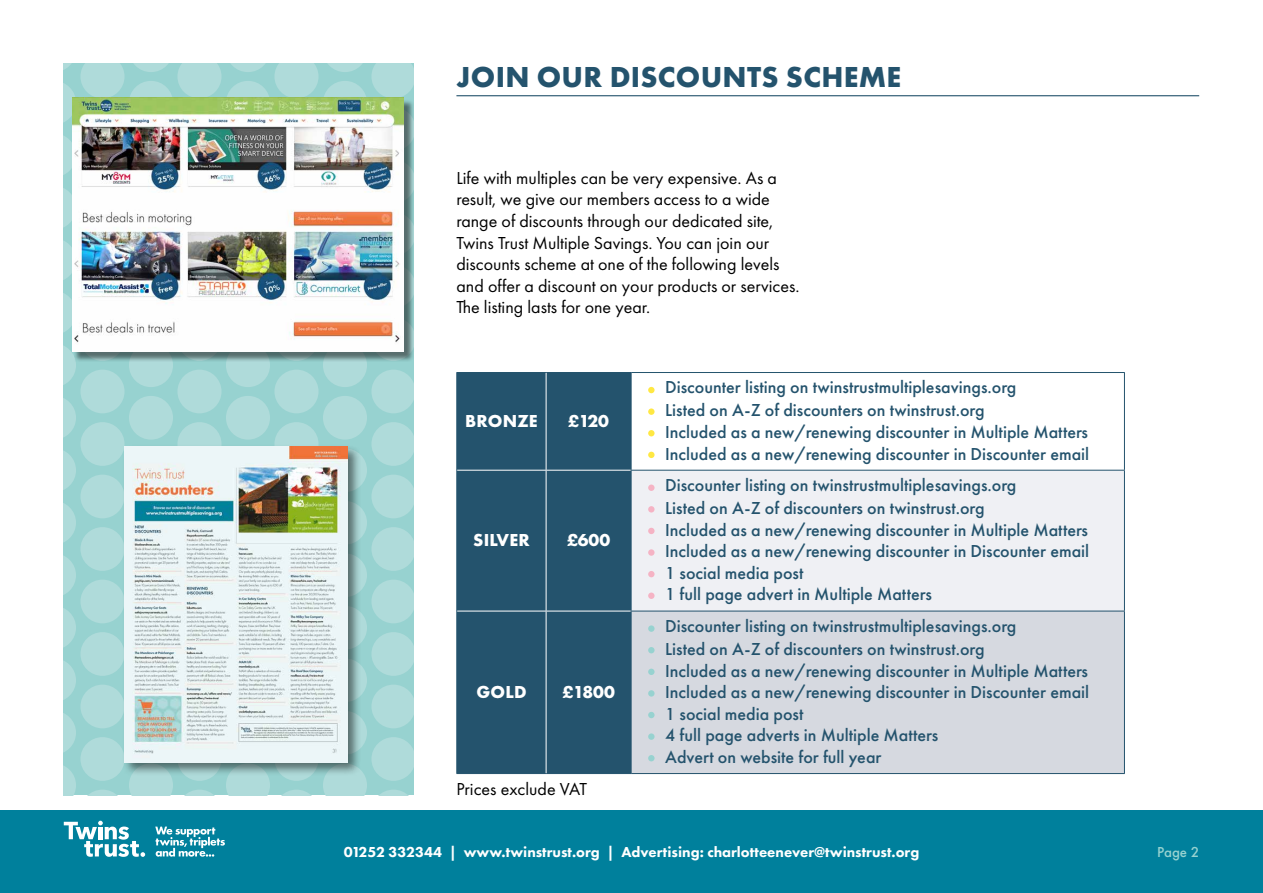
<style>
.page{position:relative;width:1263px;height:893px;background:#fff}
.page>*{position:absolute;margin:0;border:0;box-sizing:border-box;transform-origin:0 0}
.t1{font:700 30px "Futura PT";letter-spacing:.01em;color:#24536d}
.t2{font:500 18px/21.9px "Futura PT";color:#24536d}
.t3{font:18px/21.6px "Futura PT";color:#000}
.t4{font:700 18px "Futura PT";letter-spacing:.01em;color:#fff}
.t5{font:800 15px "Futura PT";color:#fff}
.t6{font:500 15px "Futura PT";color:#97d2d0}
</style>
<div class="page">
<div style="left:0;top:810px;width:1263px;height:83px;background:#00809c"></div>
<svg style="left:64px;top:821px;width:81px;height:36px"></svg>
<svg style="left:155px;top:827px;width:70px;height:30px"></svg>
<svg style="left:64px;top:64px;width:350px;height:731px;fill:#afdbda"></svg>
<hr style="left:456px;top:95px;width:743px;height:1px;background:#24536d">
<div style="left:457px;top:373px;width:174px;height:400px;background:#24536d"></div>
<div style="left:631px;top:470px;width:493px;height:141px;background:#eff0f4"></div>
<div style="left:631px;top:611px;width:493px;height:162px;background:#d6d9e0"></div>
<hr style="left:456px;top:372px;width:90px;height:1px;background:#24536d">
<hr style="left:456px;top:373px;width:1px;height:97px;background:#24536d">
<hr style="left:546px;top:372px;width:85px;height:1px;background:#24536d">
<hr style="left:631px;top:373px;width:1px;height:97px;background:#24536d">
<hr style="left:456px;top:470px;width:1px;height:141px;background:#24536d">
<hr style="left:631px;top:471px;width:1px;height:140px;background:#24536d">
<hr style="left:456px;top:611px;width:1px;height:162px;background:#24536d">
<hr style="left:631px;top:611px;width:1px;height:162px;background:#24536d">
<hr style="left:456px;top:773px;width:90px;height:1px;background:#24536d">
<hr style="left:546px;top:773px;width:85px;height:1px;background:#24536d">
<hr style="left:546px;top:373px;width:1px;height:97px;background:#fff">
<hr style="left:457px;top:470px;width:89px;height:1px;background:#fff">
<hr style="left:546px;top:470px;width:85px;height:1px;background:#fff">
<hr style="left:546px;top:471px;width:1px;height:140px;background:#fff">
<hr style="left:457px;top:611px;width:89px;height:1px;background:#fff">
<hr style="left:546px;top:611px;width:85px;height:1px;background:#fff">
<hr style="left:546px;top:611px;width:1px;height:162px;background:#fff">
<hr style="left:631px;top:372px;width:494px;height:1px;background:#24536d">
<hr style="left:1124px;top:373px;width:1px;height:97px;background:#24536d">
<hr style="left:631px;top:470px;width:494px;height:1px;background:#24536d">
<hr style="left:1124px;top:471px;width:1px;height:140px;background:#24536d">
<hr style="left:631px;top:611px;width:494px;height:1px;background:#24536d">
<hr style="left:1124px;top:611px;width:1px;height:162px;background:#24536d">
<hr style="left:631px;top:773px;width:494px;height:1px;background:#24536d">
<svg style="left:648px;top:387px;width:6px;height:6px"></svg>
<div style="left:648px;top:408px;width:6px;height:7px;background:#ffe843;border-radius:50%"></div>
<svg style="left:648px;top:430px;width:6px;height:6px"></svg>
<svg style="left:648px;top:452px;width:6px;height:6px"></svg>
<svg style="left:648px;top:485px;width:6px;height:6px"></svg>
<svg style="left:648px;top:506px;width:6px;height:6px"></svg>
<svg style="left:648px;top:528px;width:6px;height:6px"></svg>
<div style="left:648px;top:549px;width:6px;height:7px;background:#f5b3c4;border-radius:50%"></div>
<svg style="left:648px;top:571px;width:6px;height:6px"></svg>
<svg style="left:648px;top:593px;width:6px;height:6px"></svg>
<div style="left:648px;top:625px;width:6px;height:7px;background:#97d2d0;border-radius:50%"></div>
<svg style="left:648px;top:647px;width:6px;height:6px"></svg>
<svg style="left:648px;top:669px;width:6px;height:6px"></svg>
<div style="left:648px;top:690px;width:6px;height:7px;background:#97d2d0;border-radius:50%"></div>
<svg style="left:648px;top:712px;width:6px;height:6px"></svg>
<div style="left:648px;top:733px;width:6px;height:7px;background:#97d2d0;border-radius:50%"></div>
<svg style="left:648px;top:755px;width:6px;height:6px"></svg>
<div style="left:122px;top:444px;width:240px;height:332px;background:#000;opacity:.5"></div>
<img style="left:124px;top:446px;width:223px;height:316px">
<div style="left:74px;top:99px;width:340px;height:263px;background:#000;opacity:.5"></div>
<img style="left:72px;top:98px;width:332px;height:253px">
<h1 class="t1" style="left:457px;top:57px;width:446px">JOIN OUR DISCOUNTS SCHEME</h1>
<p class="t3" style="left:456px;top:167px;width:345px">Life with multiples can be very expensive. As a result, we give our members access to a wide range of discounts through our dedicated site, Twins Trust Multiple Savings. You can join our discounts scheme at one of the following levels and offer a discount on your products or services.<br>The listing lasts for one year.</p>
<p class="t4" style="left:465px;top:409px;width:74px">BRONZE</p>
<p class="t4" style="left:568px;top:409px;width:42px">£120</p>
<p class="t4" style="left:473px;top:529px;width:58px">SILVER</p>
<p class="t4" style="left:567px;top:529px;width:45px">£600</p>
<p class="t4" style="left:476px;top:680px;width:52px">GOLD</p>
<p class="t4" style="left:562px;top:680px;width:54px">£1800</p>
<p class="t3" style="left:456px;top:778px;width:132px">Prices exclude VAT</p>
<p class="t2" style="left:665px;top:376px;width:426px">Discounter listing on twinstrustmultiplesavings.org<br>Listed on A-Z of discounters on twinstrust.org<br>Included as a new/renewing discounter in Multiple Matters Included as a new/renewing discounter in Discounter email</p>
<p class="t2" style="left:665px;top:474px;width:426px">Discounter listing on twinstrustmultiplesavings.org<br>Listed on A-Z of discounters on twinstrust.org<br>Included as a new/renewing discounter in Multiple Matters Included as a new/renewing discounter in Discounter email 1 social media post<br>1 full page advert in Multiple Matters</p>
<p class="t2" style="left:665px;top:615px;width:426px">Discounter listing on twinstrustmultiplesavings.org<br>Listed on A-Z of discounters on twinstrust.org<br>Included as a new/renewing discounter in Multiple Matters Included as a new/renewing discounter in Discounter email 1 social media post<br>4 full page adverts in Multiple Matters<br>Advert on website for full year</p>
<p class="t5" style="left:344px;top:842px;width:577px">01252 332344 | www.twinstrust.org | Advertising: charlotteenever@twinstrust.org</p>
<p class="t6" style="left:1157px;top:843px;width:44px">Page 2</p>
</div>
